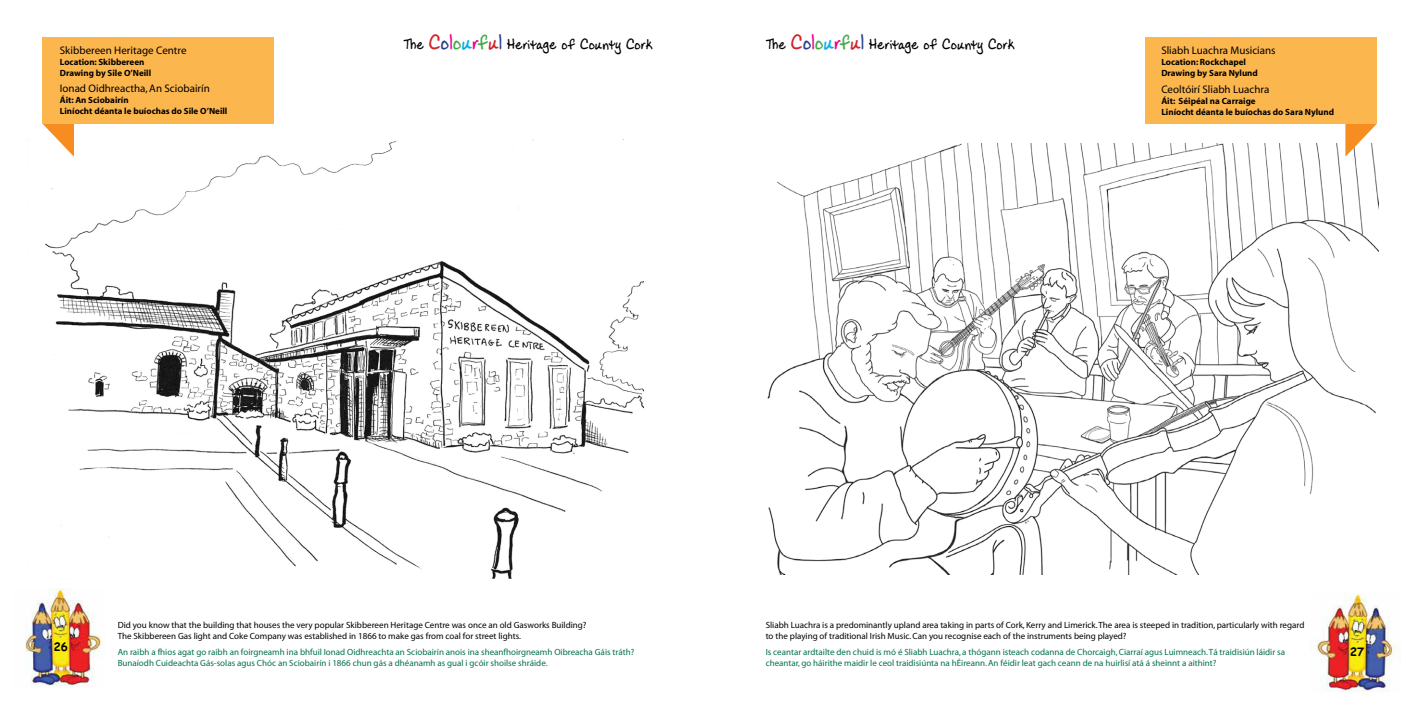
<style>
.page{position:relative;width:1418px;height:709px;background:#fff}
.page>*{position:absolute;margin:0;border:0;box-sizing:border-box;transform-origin:0 0}
.t1{font:18px "Ladylike BB";color:#000}
.t2{font:700 11.5px "Comic Sans MS";color:#000}
.t3{font:11px "Myriad";color:#000}
.t4{font:9px/10.8px "Myriad";color:#04704b}
.t5{font:9px/10.8px "Myriad";color:#000}
.t6{font:700 9px/11px "Myriad";color:#000}
.s1{font-size:25px;color:#d2232a}
.s2{font-size:25px;color:#25408f}
.s3{font-size:25px;color:#ec008c}
.s4{font-size:25px;color:#41ad49}
.s5{font-size:25px;color:#00aeef}
</style>
<div class="page">
<img style="left:1315px;top:594px;width:85px;height:99px">
<img style="left:25px;top:589px;width:80px;height:99px">
<img style="left:45px;top:140px;width:598px;height:438px">
<img style="left:767px;top:143px;width:611px;height:431px">
<svg style="left:43px;top:124px;width:31px;height:33px"></svg>
<div style="left:43px;top:37px;width:231px;height:87px;background:#fcb64e"></div>
<svg style="left:1345px;top:124px;width:31px;height:33px"></svg>
<div style="left:1145px;top:37px;width:231px;height:87px;background:#fcb64e"></div>
<p class="t3" style="left:60px;top:44px;width:128px">Skibbereen Heritage Centre</p>
<p class="t6" style="left:60px;top:56px;width:93px">Location: Skibbereen<br>Drawing by Sile O’Neill</p>
<p class="t3" style="left:60px;top:83px;width:151px">Ionad Oidhreactha, An Sciobairín</p>
<p class="t6" style="left:60px;top:95px;width:169px">Áit: An Sciobairín<br>Liníocht déanta le buíochas do Sile O’Neill</p>
<h1 class="t1" style="left:403px;top:37px;width:250px">The <span class="s1">C</span><span class="s2">o</span><span class="s3">l</span><span class="s4">o</span><span class="s5">u</span><span class="s3">r</span><span class="s4">f</span><span class="s1">u</span><span class="s2">l</span> Heritage of County Cork</h1>
<h1 class="t1" style="left:765px;top:37px;width:250px">The <span class="s1">C</span><span class="s2">o</span><span class="s3">l</span><span class="s4">o</span><span class="s5">u</span><span class="s3">r</span><span class="s4">f</span><span class="s1">u</span><span class="s2">l</span> Heritage of County Cork</h1>
<p class="t3" style="left:1161px;top:45px;width:116px">Sliabh Luachra Musicians</p>
<p class="t6" style="left:1161px;top:57px;width:98px">Location: Rockchapel<br>Drawing by Sara Nylund</p>
<p class="t3" style="left:1161px;top:84px;width:109px">Ceoltóirí Sliabh Luachra</p>
<p class="t6" style="left:1161px;top:96px;width:174px">Áit: Séipéal na Carraige<br>Liníocht déanta le buíochas do Sara Nylund</p>
<p class="t2" style="left:54px;top:638px;width:16px">26</p>
<p class="t5" style="left:118px;top:620px;width:470px">Did you know that the building that houses the very popular Skibbereen Heritage Centre was once an old Gasworks Building?<br>The Skibbereen Gas light and Coke Company was established in 1866 to make gas from coal for street lights.</p>
<p class="t4" style="left:118px;top:647px;width:518px">An raibh a fhios agat go raibh an foirgneamh ina bhfuil Ionad Oidhreachta an Sciobairín anois ina sheanfhoirgneamh Oibreacha Gáis tráth?<br>Bunaíodh Cuideachta Gás-solas agus Chóc an Sciobairín i 1866 chun gás a dhéanamh as gual i gcóir shoilse shráide.</p>
<p class="t5" style="left:765px;top:620px;width:540px">Sliabh Luachra is a predominantly upland area taking in parts of Cork, Kerry and Limerick. The area is steeped in tradition, particularly with regard to the playing of traditional Irish Music. Can you recognise each of the instruments being played?</p>
<p class="t4" style="left:765px;top:647px;width:521px">Is ceantar ardtailte den chuid is mó é Sliabh Luachra, a thógann isteach codanna de Chorcaigh, Ciarraí agus Luimneach. Tá traidisiún láidir sa cheantar, go háirithe maidir le ceol traidisiúnta na hÉireann. An féidir leat gach ceann de na huirlisí atá á sheinnt a aithint?</p>
<p class="t2" style="left:1349px;top:643px;width:16px">27</p>
</div>
